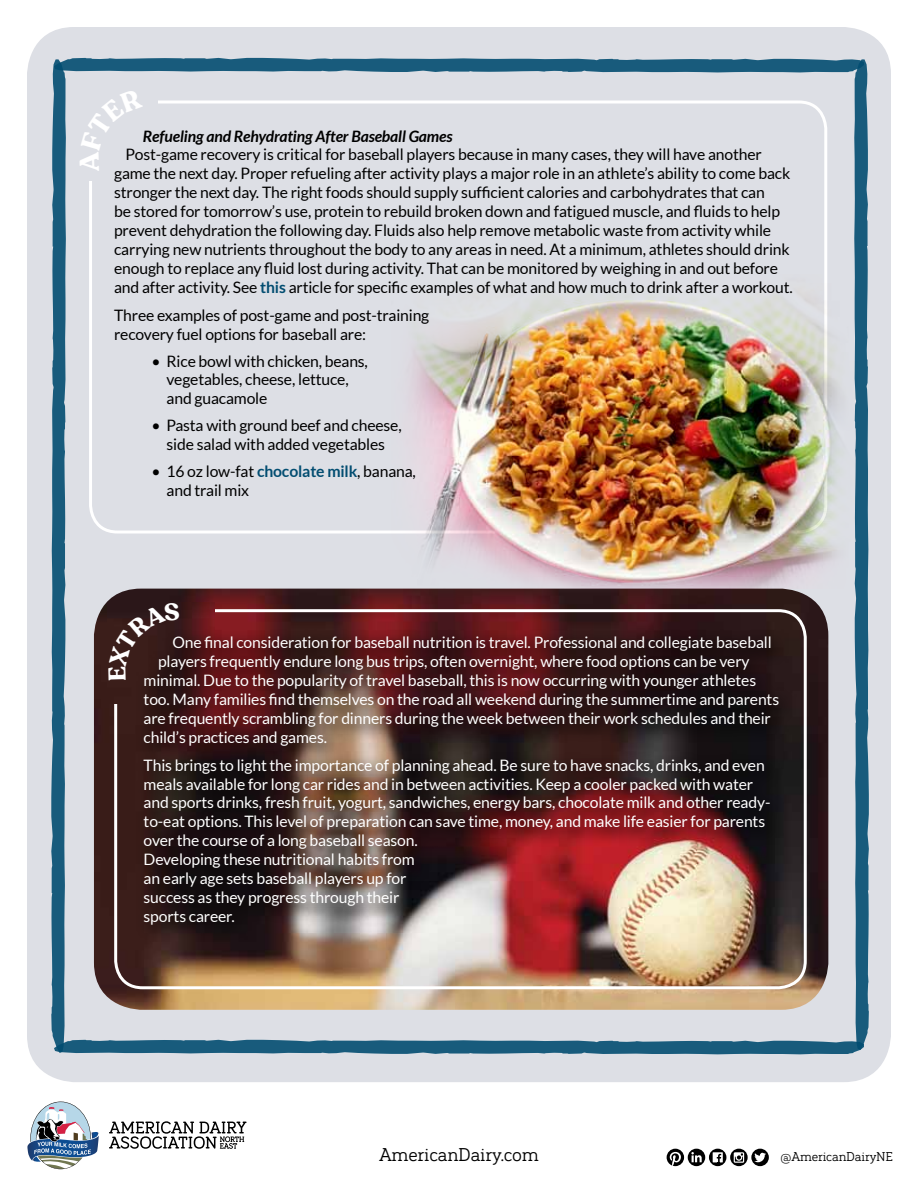
<style>
.page{position:relative;width:918px;height:1188px;background:#fff}
.page>*{position:absolute;margin:0;border:0;box-sizing:border-box;transform-origin:0 0}
.t1{font:19.2px "Bariol Serif";letter-spacing:-.01em;color:#000}
.t2{font:15.75px/18.9px "Lato";letter-spacing:-.01em;color:#000}
.t3{font:15.75px/18.9px "Lato";letter-spacing:-.01em;color:#fff}
.t4{font:italic 700 15.75px "Lato";letter-spacing:-.01em;color:#000}
.t5{font:13.35px "Bariol Serif";letter-spacing:-.01em;color:#000}
.s1{font-weight:700;color:#024d71}
</style>
<div class="page">
<div style="left:27px;top:27px;width:864px;height:1055px;background:#dddfe5;border-radius:47px"></div>
<svg style="left:667px;top:1149px;width:102px;height:17px"></svg>
<svg style="left:109px;top:1121px;width:138px;height:28px"></svg>
<svg style="left:27px;top:1102px;width:72px;height:67px"></svg>
<img style="left:51px;top:58px;width:818px;height:996px">
<p class="t4" style="left:143px;top:127px;width:311px">Refueling and Rehydrating After Baseball Games</p>
<p class="t2" style="left:114px;top:145px;width:680px;text-indent:12px">Post-game recovery is critical for baseball players because in many cases, they will have another game the next day. Proper refueling after activity plays a major role in an athlete’s ability to come back stronger the next day. The right foods should supply sufficient calories and carbohydrates that can<br>be stored for tomorrow’s use, protein to rebuild broken down and fatigued muscle, and fluids to help prevent dehydration the following day. Fluids also help remove metabolic waste from activity while carrying new nutrients throughout the body to any areas in need. At a minimum, athletes should drink enough to replace any fluid lost during activity. That can be monitored by weighing in and out before and after activity. See <span class="s1">this</span> article for specific examples of what and how much to drink after a workout.</p>
<p class="t2" style="left:114px;top:305px;width:317px">Three examples of post-game and post-training recovery fuel options for baseball are:</p>
<p class="t2" style="left:167px;top:351px;width:203px;text-indent:-15px">• Rice bowl with chicken, beans, vegetables, cheese, lettuce, and guacamole</p>
<p class="t2" style="left:152px;top:416px;width:252px;text-align:center">• Pasta with ground beef and cheese, side salad with added vegetables</p>
<p class="t2" style="left:167px;top:462px;width:251px;text-indent:-15px">• 16 oz low-fat <span class="s1">chocolate milk</span>, banana, and trail mix</p>
<p class="t3" style="left:172px;top:633px;width:601px">One final consideration for baseball nutrition is travel. Professional and collegiate baseball</p>
<p class="t3" style="left:158px;top:652px;width:593px">players frequently endure long bus trips, often overnight, where food options can be very</p>
<p class="t3" style="left:144px;top:671px;width:614px">minimal. Due to the popularity of travel baseball, this is now occurring with younger athletes</p>
<p class="t3" style="left:144px;top:690px;width:637px">too. Many families find themselves on the road all weekend during the summertime and parents</p>
<p class="t3" style="left:144px;top:709px;width:629px">are frequently scrambling for dinners during the week between their work schedules and their</p>
<p class="t3" style="left:144px;top:728px;width:185px">child’s practices and games.</p>
<p class="t3" style="left:144px;top:755px;width:628px">This brings to light the importance of planning ahead. Be sure to have snacks, drinks, and even meals available for long car rides and in between activities. Keep a cooler packed with water and sports drinks, fresh fruit, yogurt, sandwiches, energy bars, chocolate milk and other ready&shy;to-eat options. This level of preparation can save time, money, and make life easier for parents over the course of a long baseball season.<br>Developing these nutritional habits from<br>an early age sets baseball players up for<br>success as they progress through their<br>sports career.</p>
<p class="t1" style="left:379px;top:1141px;width:161px">AmericanDairy.com</p>
<p class="t5" style="left:780px;top:1148px;width:114px">@AmericanDairyNE</p>
</div>
